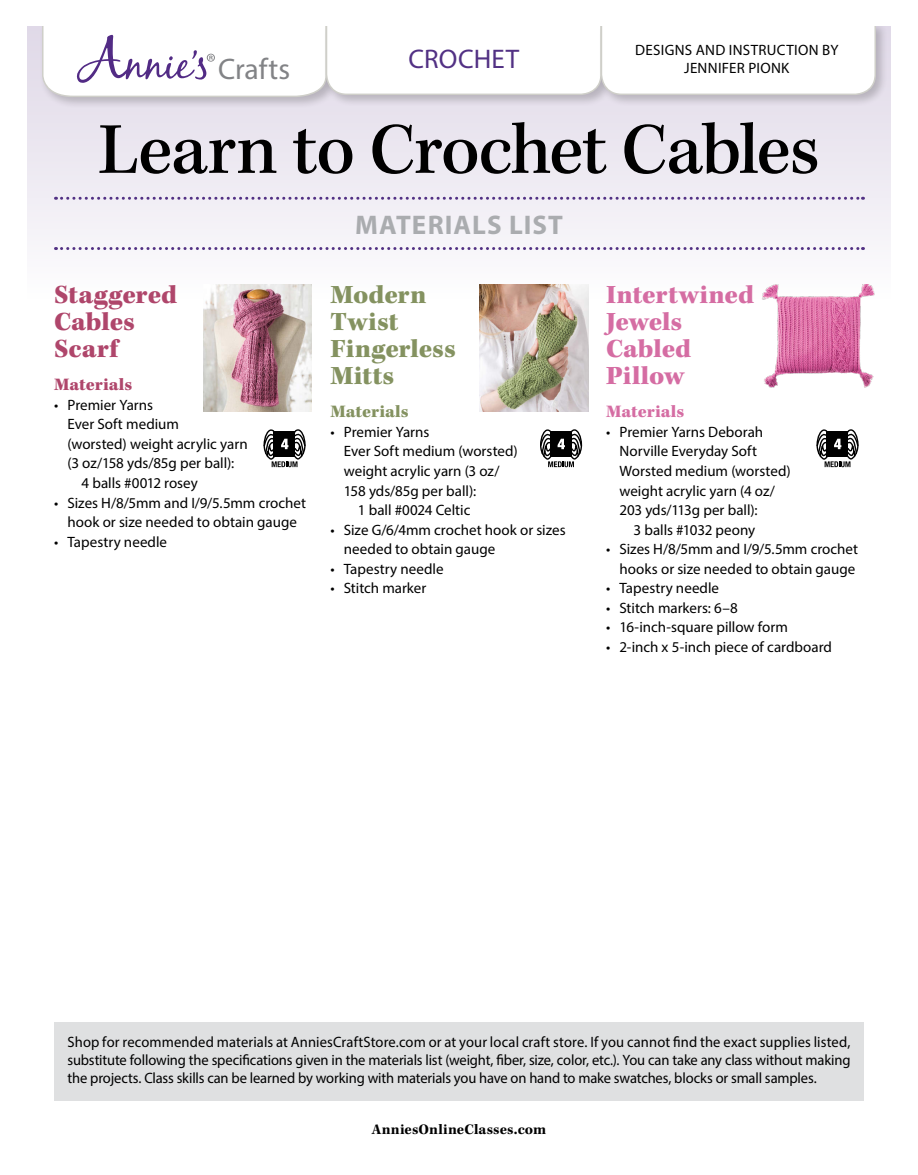
<style>
.page{position:relative;width:918px;height:1175px;background:#fff}
.page>*{position:absolute;margin:0;border:0;box-sizing:border-box;transform-origin:0 0}
.Materials_List_Page{font:500 75px "Kepler Std";letter-spacing:-.02em;color:#000}
.t1{font:29.7px "Myriad Pro";color:#828386}
.Materials_List_Page-2{font:900 27px/27px "Kepler Std";color:#d56da3}
.Materials_List_Page-3{font:900 27px/27px "Kepler Std";color:#849260}
.Materials_List_Page-4{font:900 27px/27px "Kepler Std";letter-spacing:.005em;color:#af466b}
.Materials_List_Page-5{font:700 27px "Myriad Pro";letter-spacing:.04em;color:#aaacaf}
.t2{font:27px "Myriad Pro";letter-spacing:.015em;color:#523184}
.heading_info_materia{font:900 18px "Kepler Std";letter-spacing:.005em;color:#849260}
.heading_info_materia-2{font:900 18px "Kepler Std";letter-spacing:.005em;color:#af466b}
.heading_info_materia-3{font:900 18px "Kepler Std";letter-spacing:.005em;color:#d56da3}
.article_text{font:15px/19.5px "Myriad Pro";color:#000}
.materials_sub-list{font:15px "Myriad Pro";letter-spacing:-.005em;color:#000}
.article_text-2{font:15px "Myriad Pro";letter-spacing:.025em;color:#000}
.pattern_romance{font:700 15px "Kepler Std";letter-spacing:.01em;color:#000}
.article_text-3{font:15px "Myriad Pro";letter-spacing:.02em;color:#000}
</style>
<div class="page">
<div style="left:27px;top:25px;width:864px;height:273px;background:linear-gradient(to bottom,#ded7e7,#fcfbfd)"></div>
<div style="left:39px;top:21px;width:300px;height:88px;background:#000;opacity:.2"></div>
<div style="left:323px;top:21px;width:291px;height:86px;background:#000;opacity:.2"></div>
<div style="left:598px;top:21px;width:290px;height:86px;background:#000;opacity:.2"></div>
<div style="left:0;top:0;width:918px;height:26px;background:#fff"></div>
<svg style="left:41px;top:26px;width:836px;height:72px"></svg>
<svg style="left:56px;top:197px;width:807px;height:3px;background:#b7a9cb"></svg>
<svg style="left:56px;top:247px;width:807px;height:3px"></svg>
<svg style="left:263px;top:429px;width:43px;height:38px"></svg>
<svg style="left:540px;top:429px;width:43px;height:38px"></svg>
<svg style="left:816px;top:429px;width:43px;height:38px"></svg>
<img style="left:203px;top:284px;width:109px;height:127px">
<div style="left:54px;top:1022px;width:810px;height:78px;background:#dfe0e1"></div>
<img style="left:479px;top:284px;width:109px;height:127px">
<img style="left:761px;top:284px;width:120px;height:104px">
<h2 class="t1" style="left:218px;top:51px;width:74px">Crafts</h2>
<h3 class="t2" style="left:408px;top:43px;width:112px">CROCHET</h3>
<p class="article_text-2" style="left:635px;top:41px;width:205px">DESIGNS AND INSTRUCTION BY</p>
<p class="article_text-3" style="left:684px;top:59px;width:107px">JENNIFER PIONK</p>
<p class="Materials_List_Page" style="left:98px;top:107px;width:723px">Learn to Crochet Cables</p>
<p class="Materials_List_Page-4" style="left:54px;top:282px;width:125px">Staggered<br>Cables<br>Scarf</p>
<p class="heading_info_materia-2" style="left:54px;top:374px;width:80px">Materials</p>
<p class="article_text" style="left:68px;top:395px;width:182px;text-indent:-14px">• Premier Yarns<br>Ever Soft medium<br>(worsted) weight acrylic yarn (3 oz/158 yds/85g per ball):</p>
<p class="materials_sub-list" style="left:82px;top:474px;width:118px">4 balls #0012 rosey</p>
<p class="article_text" style="left:54px;top:492px;width:254px;text-align:center">• Sizes H/8/5mm and I/9/5.5mm crochet hook or size needed to obtain gauge</p>
<p class="article_text" style="left:54px;top:531px;width:115px">• Tapestry needle</p>
<p class="Materials_List_Page-5" style="left:355px;top:207px;width:209px">MATERIALS LIST</p>
<p class="Materials_List_Page-3" style="left:330px;top:282px;width:127px">Modern<br>Twist<br>Fingerless<br>Mitts</p>
<p class="heading_info_materia" style="left:330px;top:401px;width:80px">Materials</p>
<p class="article_text" style="left:344px;top:422px;width:176px;text-indent:-14px">• Premier Yarns<br>Ever Soft medium (worsted) weight acrylic yarn (3 oz/<br>158 yds/85g per ball):</p>
<p class="materials_sub-list" style="left:358px;top:501px;width:114px">1 ball #0024 Celtic</p>
<p class="article_text" style="left:344px;top:519px;width:223px;text-indent:-14px">• Size G/6/4mm crochet hook or sizes needed to obtain gauge</p>
<p class="article_text" style="left:330px;top:558px;width:115px">• Tapestry needle</p>
<p class="article_text" style="left:330px;top:578px;width:97px">• Stitch marker</p>
<p class="Materials_List_Page-2" style="left:606px;top:282px;width:150px">Intertwined<br>Jewels<br>Cabled<br>Pillow</p>
<p class="heading_info_materia-3" style="left:606px;top:401px;width:80px">Materials</p>
<p class="article_text" style="left:620px;top:422px;width:173px;text-indent:-14px">• Premier Yarns Deborah<br>Norville Everyday Soft<br>Worsted medium (worsted) weight acrylic yarn (4 oz/<br>203 yds/113g per ball):</p>
<p class="materials_sub-list" style="left:634px;top:520px;width:123px">3 balls #1032 peony</p>
<p class="article_text" style="left:606px;top:539px;width:254px;text-align:right">• Sizes H/8/5mm and I/9/5.5mm crochet hooks or size needed to obtain gauge</p>
<p class="article_text" style="left:606px;top:578px;width:115px">• Tapestry needle</p>
<p class="article_text" style="left:606px;top:597px;width:133px">• Stitch markers: 6–8</p>
<p class="article_text" style="left:606px;top:617px;width:184px">• 16-inch-square pillow form</p>
<p class="article_text" style="left:606px;top:636px;width:228px">• 2-inch x 5-inch piece of cardboard</p>
<p class="article_text" style="left:68px;top:1033px;width:785px;line-height:18px;text-align:justify">Shop for recommended materials at AnniesCraftStore.com or at your local craft store. If you cannot find the exact supplies listed, substitute following the specifications given in the materials list (weight, fiber, size, color, etc.). You can take any class without making the projects. Class skills can be learned by working with materials you have on hand to make swatches, blocks or small samples.</p>
<p class="pattern_romance" style="left:372px;top:1121px;width:176px">AnniesOnlineClasses.com</p>
</div>
